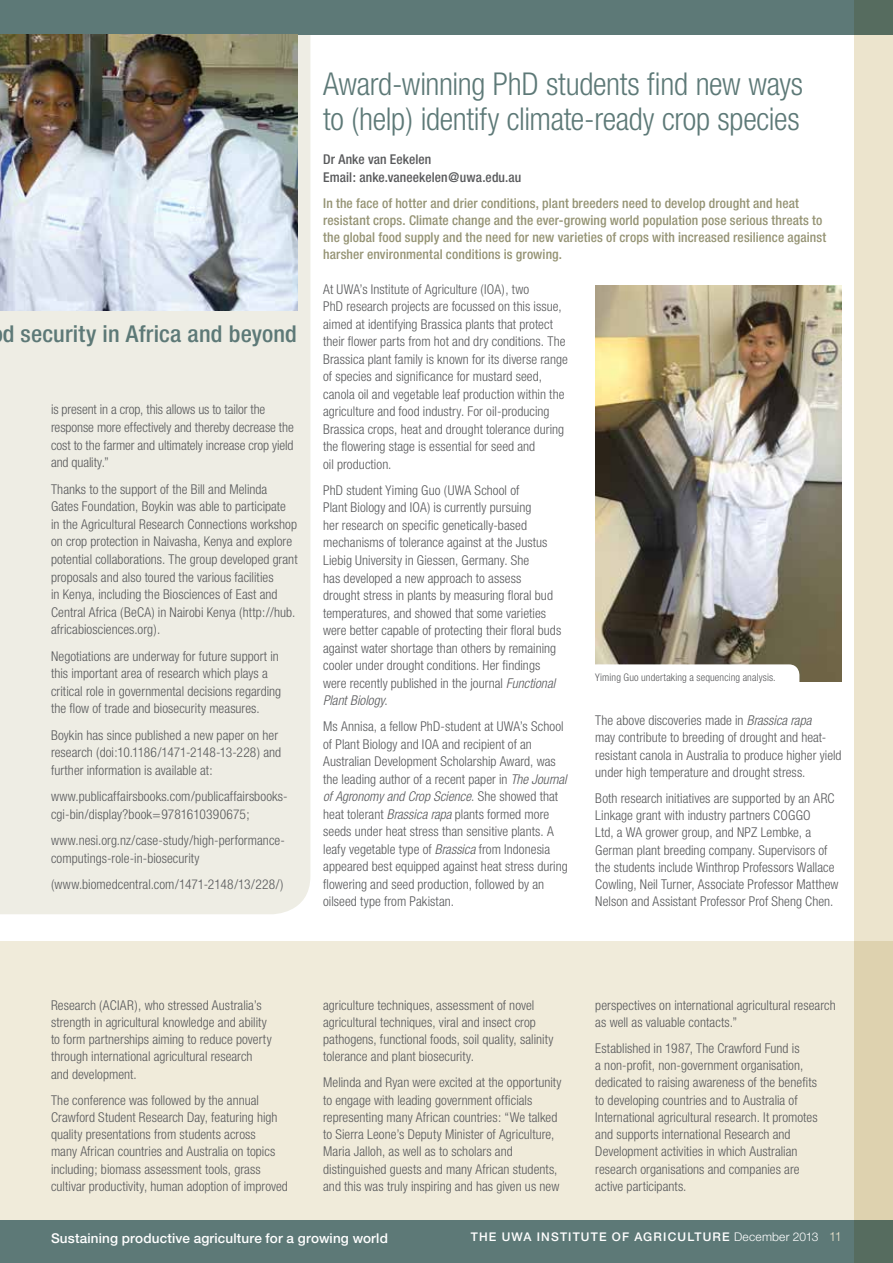
<style>
.page{position:relative;width:893px;height:1263px;background:#fff}
.page>*{position:absolute;margin:0;border:0;box-sizing:border-box;transform-origin:0 0}
.t1{font:300 condensed 31.5px/34.5px "Helvetica Neue";letter-spacing:-.01em;color:#5d7977}
.t2{font:500 condensed 23.25px "Helvetica Neue";letter-spacing:.005em;color:#5d7977;scale:1.04 1}
.t3{font:300 condensed 13.5px/17.5px "Helvetica Neue";letter-spacing:.005em;color:#58595b}
.t4{font:500 condensed 13.5px/17.2px "Helvetica Neue";letter-spacing:.01em;color:#959374}
.t5{font:500 condensed 13.5px/17.2px "Helvetica Neue";letter-spacing:.005em;color:#58595b}
.t6{font:500 13.5px "Helvetica Neue";letter-spacing:.01em;color:#fff}
.t7{font:500 12px "Helvetica Neue";letter-spacing:.095em;color:#fff}
.t8{font:300 condensed 10.5px "Helvetica Neue";letter-spacing:.01em;color:#58595b}
.s1{font-style:italic}
.s2{font-weight:300}
.s3{font-weight:300;font-size:12.75px;color:#ece4cd}
</style>
<div class="page">
<div style="left:0;top:34px;width:310px;height:880px;background:#eeede4"></div>
<div style="left:0;top:941px;width:893px;height:284px;background:#f0ebda"></div>
<img style="left:0;top:34px;width:298px;height:276px">
<img style="left:595px;top:285px;width:247px;height:396px">
<svg style="left:595px;top:664px;width:204px;height:17px"></svg>
<div style="left:0;top:0;width:893px;height:34px;background:#5d7977"></div>
<div style="left:0;top:1220px;width:893px;height:43px;background:#5d7977"></div>
<svg style="left:855px;top:0;width:38px;height:1263px;background:#dfd8bf"></svg>
<h1 class="t1" style="left:323px;top:67px;width:482px">Award-winning PhD students find new ways to (help) identify climate-ready crop species</h1>
<h2 class="t2" style="left:3px;top:320px;width:284px">d security in Africa and beyond</h2>
<p class="t3" style="left:51px;top:401px;width:244px">is present in a crop, this allows us to tailor the response more effectively and thereby decrease the cost to the farmer and ultimately increase crop yield and quality.”</p>
<p class="t3" style="left:51px;top:480px;width:248px">Thanks to the support of the Bill and Melinda Gates Foundation, Boykin was able to participate in the Agricultural Research Connections workshop on crop protection in Naivasha, Kenya and explore potential collaborations. The group developed grant proposals and also toured the various facilities<br>in Kenya, including the Biosciences of East and Central Africa (BeCA) in Nairobi Kenya (http://hub. africabiosciences.org).</p>
<p class="t3" style="left:51px;top:647px;width:232px">Negotiations are underway for future support in this important area of research which plays a critical role in governmental decisions regarding the flow of trade and biosecurity measures.</p>
<p class="t3" style="left:51px;top:726px;width:232px">Boykin has since published a new paper on her research (doi:10.1186/1471-2148-13-228) and further information is available at:</p>
<p class="t3" style="left:51px;top:787px;width:238px">www.publicaffairsbooks.com/publicaffairsbooks&shy;cgi-bin/display?book=9781610390675;</p>
<p class="t3" style="left:51px;top:831px;width:235px">www.nesi.org.nz/case-study/high-performance&shy;computings-role-in-biosecurity</p>
<p class="t3" style="left:51px;top:875px;width:234px">(www.biomedcentral.com/1471-2148/13/228/)</p>
<p class="t5" style="left:323px;top:151px;width:200px">Dr Anke van Eekelen<br>Email: anke.vaneekelen@uwa.edu.au</p>
<p class="t4" style="left:323px;top:194px;width:504px">In the face of hotter and drier conditions, plant breeders need to develop drought and heat resistant crops. Climate change and the ever-growing world population pose serious threats to the global food supply and the need for new varieties of crops with increased resilience against harsher environmental conditions is growing.</p>
<p class="t3" style="left:323px;top:280px;width:246px">At UWA’s Institute of Agriculture (IOA), two<br>PhD research projects are focussed on this issue, aimed at identifying Brassica plants that protect their flower parts from hot and dry conditions. The Brassica plant family is known for its diverse range of species and significance for mustard seed, canola oil and vegetable leaf production within the agriculture and food industry. For oil-producing Brassica crops, heat and drought tolerance during the flowering stage is essential for seed and<br>oil production.</p>
<p class="t3" style="left:323px;top:481px;width:240px">PhD student Yiming Guo (UWA School of<br>Plant Biology and IOA) is currently pursuing<br>her research on specific genetically-based mechanisms of tolerance against at the Justus Liebig University in Giessen, Germany. She<br>has developed a new approach to assess drought stress in plants by measuring floral bud temperatures, and showed that some varieties were better capable of protecting their floral buds against water shortage than others by remaining cooler under drought conditions. Her findings were recently published in the journal <span class="s1">Functional Plant Biology</span>.</p>
<p class="t3" style="left:323px;top:717px;width:246px">Ms Annisa, a fellow PhD-student at UWA’s School of Plant Biology and IOA and recipient of an Australian Development Scholarship Award, was the leading author of a recent paper in <span class="s1">The Journal of Agronomy and Crop Science</span>. She showed that heat tolerant <span class="s1">Brassica rapa</span> plants formed more seeds under heat stress than sensitive plants. A leafy vegetable type of <span class="s1">Brassica</span> from Indonesia appeared best equipped against heat stress during flowering and seed production, followed by an oilseed type from Pakistan.</p>
<p class="t3" style="left:595px;top:712px;width:248px">The above discoveries made in <span class="s1">Brassica rapa<br></span>may contribute to breeding of drought and heat&shy;resistant canola in Australia to produce higher yield under high temperature and drought stress.</p>
<p class="t8" style="left:595px;top:671px;width:182px">Yiming Guo undertaking a sequencing analysis.</p>
<p class="t3" style="left:595px;top:789px;width:245px">Both research initiatives are supported by an ARC Linkage grant with industry partners COGGO<br>Ltd, a WA grower group, and NPZ Lembke, a German plant breeding company. Supervisors of the students include Winthrop Professors Wallace Cowling, Neil Turner, Associate Professor Matthew Nelson and Assistant Professor Prof Sheng Chen.</p>
<p class="t3" style="left:51px;top:996px;width:222px">Research (ACIAR), who stressed Australia’s strength in agricultural knowledge and ability to form partnerships aiming to reduce poverty through international agricultural research and development.</p>
<p class="t3" style="left:51px;top:1091px;width:238px">The conference was followed by the annual Crawford Student Research Day, featuring high quality presentations from students across<br>many African countries and Australia on topics including; biomass assessment tools, grass cultivar productivity, human adoption of improved</p>
<p class="t3" style="left:323px;top:996px;width:232px">agriculture techniques, assessment of novel agricultural techniques, viral and insect crop pathogens, functional foods, soil quality, salinity tolerance and plant biosecurity.</p>
<p class="t3" style="left:323px;top:1074px;width:240px">Melinda and Ryan were excited at the opportunity to engage with leading government officials representing many African countries: “We talked to Sierra Leone’s Deputy Minister of Agriculture, Maria Jalloh, as well as to scholars and distinguished guests and many African students, and this was truly inspiring and has given us new</p>
<p class="t3" style="left:595px;top:996px;width:242px">perspectives on international agricultural research as well as valuable contacts.”</p>
<p class="t3" style="left:595px;top:1039px;width:224px">Established in 1987, The Crawford Fund is<br>a non-profit, non-government organisation, dedicated to raising awareness of the benefits to developing countries and to Australia of International agricultural research. It promotes and supports international Research and Development activities in which Australian research organisations and companies are active participants.</p>
<p class="t6" style="left:51px;top:1230px;width:338px">Sustaining productive agriculture for a growing world</p>
<p class="t7" style="left:471px;top:1229px;width:112px">THE UWA institute</p>
<p class="t7" style="left:612px;top:1229px;width:232px">of agricu ltu re <span class="s2">December 2013</span> <span class="s3">11</span></p>
</div>
